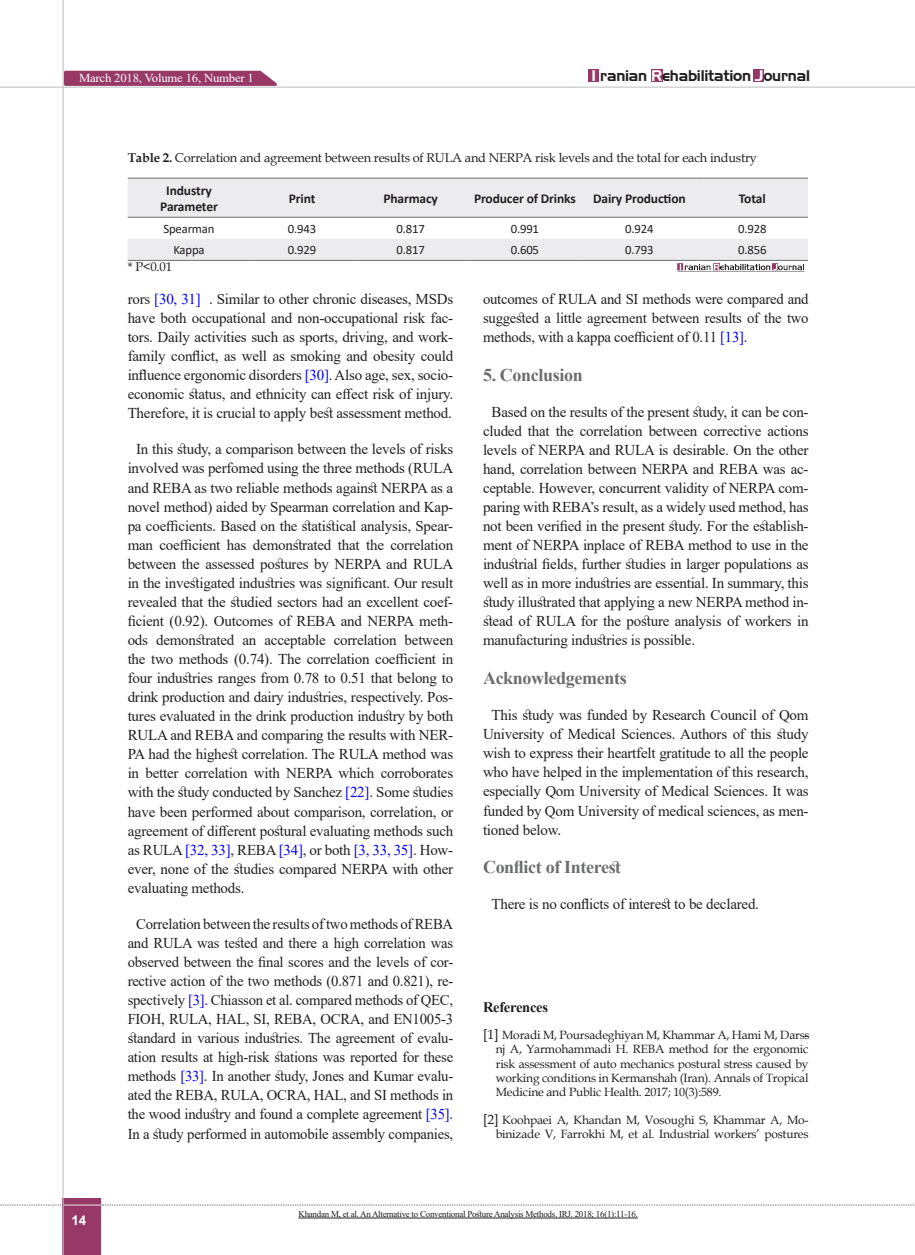
<style>
.page{position:relative;width:915px;height:1255px;background:#fff}
.page>*{position:absolute;margin:0;border:0;box-sizing:border-box;transform-origin:0 0}
.Titr{font:700 18px "Times New Roman";letter-spacing:-.02em;color:#6c6d70}
.matn-en{font:15px/19px "Times New Roman";letter-spacing:-.015em;color:#231f20;text-align:justify}
.t1{font:15px "Aero Regular SWFTE";letter-spacing:-.015em;color:#231f20}
.REFRENCE{font:700 14.55px "Times New Roman";letter-spacing:-.02em;color:#231f20}
.chart{font:700 13.5px "Calibri";letter-spacing:-.01em;color:#231f20}
.t2{font:700 13.5px "Arial";color:#fff}
.zirnevis{font:12.75px "Book Antiqua";letter-spacing:-.015em;color:#231f20}
.chart-2{font:12.75px "Calibri";letter-spacing:-.015em;color:#231f20}
.t3{font:12.15px "Times New Roman";letter-spacing:-.015em;color:#fff;scale:1.05 1}
.t4{font:12px/14.4px "Book Antiqua";letter-spacing:-.015em;color:#231f20;text-align:justify}
.chart-3{font:9px "Times New Roman";letter-spacing:-.03em;color:#231f20}
.s1{color:#fff}
.s2{font-weight:700}
.s3{color:#00f}
.s4{font-size:13.5px}
</style>
<div class="page">
<div style="left:63px;top:1198px;width:38px;height:56px;background:#983867"></div>
<hr style="left:62px;top:0;width:2px;height:1254px;background:#c2c3c6">
<hr style="left:0;top:87px;width:914px;height:1px;background:#c2c3c6">
<hr style="left:63px;top:1204px;width:38px;height:1px;background:#ececee">
<svg style="left:0;top:1204px;width:63px;height:1px"></svg>
<svg style="left:102px;top:1204px;width:813px;height:1px"></svg>
<div style="left:588px;top:69px;width:10px;height:13px;background:#983867"></div>
<div style="left:650px;top:69px;width:12px;height:13px;background:#983867"></div>
<div style="left:752px;top:69px;width:11px;height:13px;background:#983867"></div>
<svg style="left:62px;top:69px;width:222px;height:18px;background:#ac6186"></svg>
<svg style="left:128px;top:179px;width:679px;height:81px;fill:#ececee"></svg>
<hr style="left:696px;top:178px;width:111px;height:1px;background:#6c6d70">
<hr style="left:582px;top:178px;width:114px;height:1px;background:#6c6d70">
<hr style="left:467px;top:178px;width:115px;height:1px;background:#6c6d70">
<hr style="left:353px;top:178px;width:114px;height:1px;background:#6c6d70">
<hr style="left:250px;top:178px;width:103px;height:1px;background:#6c6d70">
<hr style="left:128px;top:178px;width:122px;height:1px;background:#6c6d70">
<hr style="left:696px;top:217px;width:111px;height:1px;background:#6c6d70">
<hr style="left:582px;top:217px;width:114px;height:1px;background:#6c6d70">
<hr style="left:467px;top:217px;width:115px;height:1px;background:#6c6d70">
<hr style="left:353px;top:217px;width:114px;height:1px;background:#6c6d70">
<hr style="left:250px;top:217px;width:103px;height:1px;background:#6c6d70">
<hr style="left:128px;top:217px;width:122px;height:1px;background:#6c6d70">
<hr style="left:582px;top:260px;width:114px;height:1px;background:#6c6d70">
<hr style="left:467px;top:260px;width:115px;height:1px;background:#6c6d70">
<hr style="left:353px;top:260px;width:114px;height:1px;background:#6c6d70">
<hr style="left:250px;top:260px;width:103px;height:1px;background:#6c6d70">
<hr style="left:128px;top:260px;width:122px;height:1px;background:#6c6d70">
<img style="left:671px;top:260px;width:137px;height:12px">
<hr style="left:298px;top:1217px;width:339px;height:1px;background:#231f20">
<p class="t3" style="left:79px;top:69px;width:168px">March 2018, Volume 16, Number 1</p>
<p class="t1" style="left:591px;top:67px;width:220px"><span class="s1">I</span> ranian <span class="s1">R</span>ehabilitation <span class="s1">J</span>ournal</p>
<p class="zirnevis" style="left:128px;top:149px;width:630px"><span class="s2">Table 2.</span> Correlation and agreement between results of RULA and NERPA risk levels and the total for each industry</p>
<p class="chart" style="left:289px;top:189px;width:28px">Print</p>
<p class="chart" style="left:383px;top:189px;width:56px">Pharmacy</p>
<p class="chart" style="left:474px;top:189px;width:103px">Producer of Drinks</p>
<p class="chart" style="left:593px;top:189px;width:94px">Dairy Production</p>
<p class="chart" style="left:738px;top:189px;width:28px">Total</p>
<p class="chart" style="left:166px;top:181px;width:47px">Industry</p>
<p class="chart" style="left:160px;top:197px;width:59px">Parameter</p>
<p class="chart-2" style="left:163px;top:220px;width:53px">Spearman</p>
<p class="chart-2" style="left:288px;top:220px;width:30px">0.943</p>
<p class="chart-2" style="left:396px;top:220px;width:30px">0.817</p>
<p class="chart-2" style="left:510px;top:220px;width:30px">0.991</p>
<p class="chart-2" style="left:625px;top:220px;width:30px">0.924</p>
<p class="chart-2" style="left:737px;top:220px;width:30px">0.928</p>
<p class="chart-2" style="left:173px;top:241px;width:33px">Kappa</p>
<p class="chart-2" style="left:288px;top:241px;width:30px">0.929</p>
<p class="chart-2" style="left:396px;top:241px;width:30px">0.817</p>
<p class="chart-2" style="left:510px;top:241px;width:30px">0.605</p>
<p class="chart-2" style="left:625px;top:241px;width:30px">0.793</p>
<p class="chart-2" style="left:737px;top:241px;width:30px">0.856</p>
<p class="zirnevis" style="left:128px;top:258px;width:46px">* P&lt;0.01</p>
<p class="t2" style="left:71px;top:1210px;width:17px">14</p>
<p class="matn-en" style="left:128px;top:289px;width:327px">rors <span class="s3">[30, 31]</span> . Similar to other chronic diseases, MSDs have both occupational and non-occupational risk fac&shy;tors. Daily activities such as sports, driving, and work&shy;family conflict, as well as smoking and obesity could influence ergonomic disorders <span class="s3">[30]</span>. Also age, sex, socio&shy;economic status, and ethnicity can effect risk of injury.<br>Therefore, it is crucial to apply best assessment method.</p>
<p class="matn-en" style="left:128px;top:439px;width:327px;text-indent:9px">In this study, a comparison between the levels of risks involved was perfomed using the three methods (RULA and REBA as two reliable methods against NERPA as a novel method) aided by Spearman correlation and Kap&shy;pa coefficients. Based on the statistical analysis, Spear&shy;man coefficient has demonstrated that the correlation between the assessed postures by NERPA and RULA in the investigated industries was significant. Our result revealed that the studied sectors had an excellent coef&shy;ficient (0.92). Outcomes of REBA and NERPA meth&shy;ods demonstrated an acceptable correlation between the two methods (0.74). The correlation coefficient in four industries ranges from 0.78 to 0.51 that belong to drink production and dairy industries, respectively. Pos&shy;tures evaluated in the drink production industry by both RULA and REBA and comparing the results with NER-PA had the highest correlation. The RULA method was in better correlation with NERPA which corroborates with the study conducted by Sanchez <span class="s3">[22]</span>. Some studies have been performed about comparison, correlation, or agreement of different postural evaluating methods such as RULA <span class="s3">[32, 33]</span>, REBA <span class="s3">[34]</span>, or both <span class="s3">[3, 33, 35]</span>. How&shy;ever, none of the studies compared NERPA with other evaluating methods.</p>
<p class="matn-en" style="left:128px;top:913px;width:327px;text-align:center">Correlation between the results of two methods of REBA and RULA was tested and there a high correlation was observed between the final scores and the levels of cor&shy;rective action of the two methods (0.871 and 0.821), re&shy;spectively <span class="s3">[3].</span> Chiasson et al. compared methods of QEC, FIOH, RULA, HAL, SI, REBA, OCRA, and EN1005-3 standard in various industries. The agreement of evalu&shy;ation results at high-risk stations was reported for these methods <span class="s3">[33]</span>. In another study, Jones and Kumar evalu&shy;ated the REBA, RULA, OCRA, HAL, and SI methods in the wood industry and found a complete agreement <span class="s3">[35]</span>.<br>In a study performed in automobile assembly companies,</p>
<p class="matn-en" style="left:483px;top:289px;width:327px">outcomes of RULA and SI methods were compared and suggested a little agreement between results of the two methods, with a kappa coefficient of 0.11 <span class="s3">[13]</span>.</p>
<p class="Titr" style="left:483px;top:361px;width:101px">5. Conclusion</p>
<p class="matn-en" style="left:483px;top:402px;width:327px;text-indent:9px">Based on the results of the present study, it can be con&shy;cluded that the correlation between corrective actions levels of NERPA and RULA is desirable. On the other hand, correlation between NERPA and REBA was ac&shy;ceptable. However, concurrent validity of NERPA com&shy;paring with REBA’s result, as a widely used method, has not been verified in the present study. For the establish&shy;ment of NERPA inplace of REBA method to use in the industrial fields, further studies in larger populations as well as in more industries are essential. In summary, this study illustrated that applying a new NERPA method in&shy;stead of RULA for the posture analysis of workers in manufacturing industries is possible.</p>
<p class="Titr" style="left:483px;top:665px;width:145px">Acknowledgements</p>
<p class="matn-en" style="left:483px;top:705px;width:327px;text-indent:9px">This study was funded by Research Council of Qom University of Medical Sciences. Authors of this study wish to express their heartfelt gratitude to all the people who have helped in the implementation of this research, especially Qom University of Medical Sciences. It was funded by Qom University of medical sciences, as men&shy;tioned below.</p>
<p class="Titr" style="left:483px;top:854px;width:139px">Conflict of Interest</p>
<p class="matn-en" style="left:491px;top:894px;width:269px">There is no conflicts of interest to be declared.</p>
<p class="REFRENCE" style="left:483px;top:996px;width:66px">References</p>
<p class="t4" style="left:495px;top:1027px;width:314px;text-indent:-13px"><span class="s4">[1]</span> Moradi M, Poursadeghiyan M, Khammar A, Hami M, Dars - nj A, Yarmohammadi H. REBA method for the ergonomic risk assessment of auto mechanics postural stress caused by working conditions in Kermanshah (Iran). Annals of Tropical Medicine and Public Health. 2017; 10(3):589.</p>
<p class="t4" style="left:483px;top:1111px;width:327px;text-align:right"><span class="s4">[2]</span> Koohpaei A, Khandan M, Vosoughi S, Khammar A, Mo&shy;binizade V, Farrokhi M, et al. Industrial workers’ postures</p>
<p class="chart-3" style="left:298px;top:1207px;width:341px">Khandan M, et al. An Alternative to Conventional Posture Analysis Methods. IRJ. 2018; 16(1):11-16.</p>
</div>
